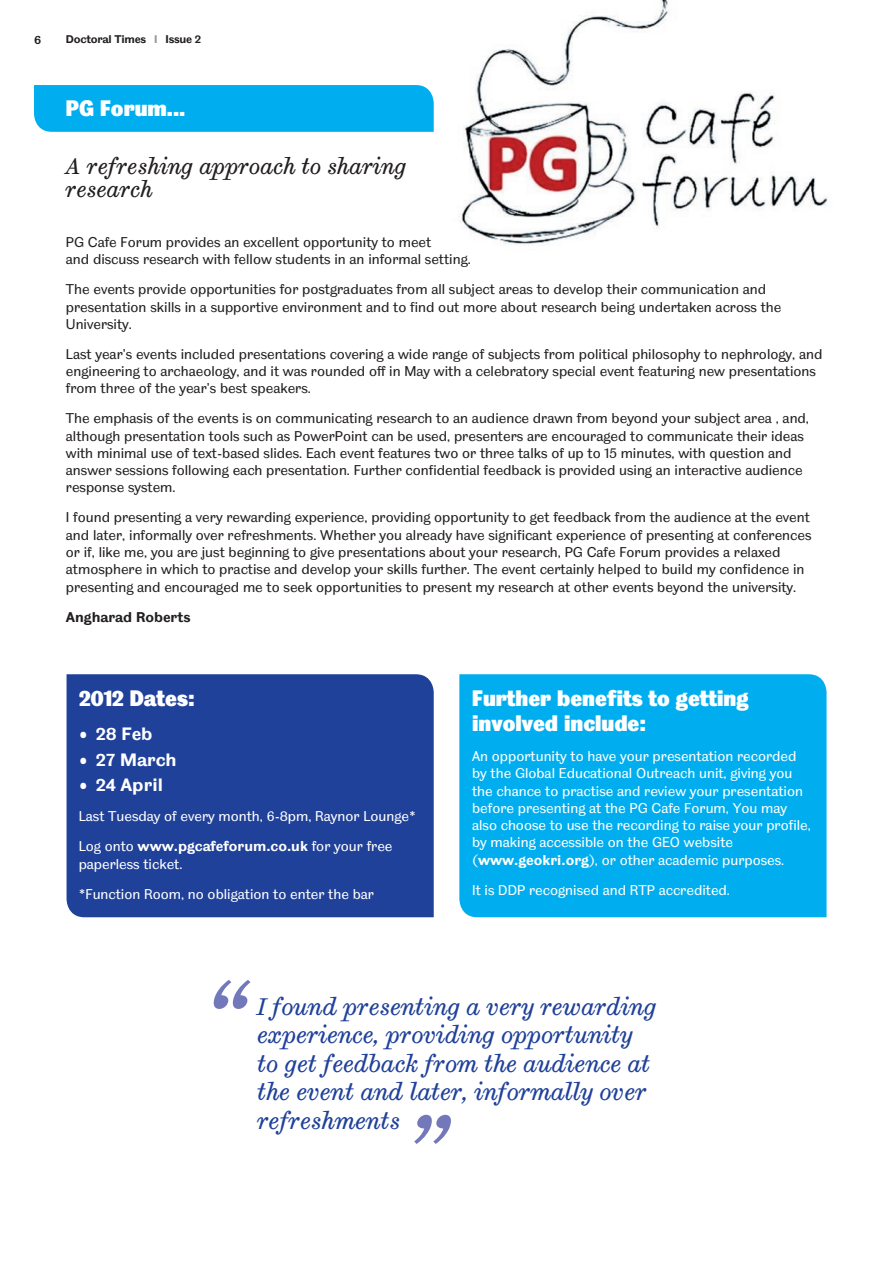
<style>
.page{position:relative;width:893px;height:1263px;background:#fff}
.page>*{position:absolute;margin:0;border:0;box-sizing:border-box;transform-origin:0 0}
.Quotes{font:italic 24px/28.5px "TUOS Stephenson";color:#20419a}
.Body_Text-Blake_9_5{font:22.5px/25.5px "TUOS Pro Blake Display";color:#fff}
.Body_Text-Blake_9_5-2{font:italic 22.5px/22.5px "TUOS Stephenson";color:#231f20}
.Sub_headers_11pt{font:22.5px "TUOS Pro Blake Display";color:#fff}
.Body_Text-Blake_9_5-3{font:700 18px "TUOS Blake";color:#fff}
.Body_Text-Blake_9_5-4{font:14.25px/17.2px "TUOS Blake";color:#231f20}
.Body_Text-Blake_9_5-5{font:14.25px/17.2px "TUOS Blake";color:#fff}
.Body_Text-Blake_9_5-6{font:700 14.25px "TUOS Blake";color:#231f20}
.t1{font:700 12px "TUOS Blake";color:#231f20}
.t2{font:700 11.25px "TUOS Blake";letter-spacing:-.02em;color:#231f20}
.s1{color:#939598}
.s2{font-weight:400;font-size:21px}
.s3{font-weight:700}
</style>
<div class="page">
<div style="left:459px;top:674px;width:367px;height:243px;background:#00aeef"></div>
<div style="left:67px;top:674px;width:367px;height:243px;background:#20419a"></div>
<div style="left:34px;top:85px;width:400px;height:47px;background:#00aeef"></div>
<img style="left:460px;top:0;width:368px;height:244px">
<svg style="left:214px;top:980px;width:36px;height:29px"></svg>
<svg style="left:414px;top:1115px;width:37px;height:29px"></svg>
<p class="t1" style="left:34px;top:32px;width:9px">6</p>
<p class="t2" style="left:66px;top:32px;width:137px">Doctoral Times <span class="s1">I</span> Issue 2</p>
<p class="Body_Text-Blake_9_5" style="left:66px;top:95px;width:121px">PG Forum...</p>
<p class="Body_Text-Blake_9_5-2" style="left:66px;top:155px;width:342px">A refreshing approach to sharing research</p>
<p class="Body_Text-Blake_9_5-4" style="left:66px;top:233px;width:406px">PG Cafe Forum provides an excellent opportunity to meet<br>and discuss research with fellow students in an informal setting.</p>
<p class="Body_Text-Blake_9_5-4" style="left:66px;top:281px;width:717px">The events provide opportunities for postgraduates from all subject areas to develop their communication and presentation skills in a supportive environment and to find out more about research being undertaken across the<br>University.</p>
<p class="Body_Text-Blake_9_5-4" style="left:66px;top:345px;width:758px">Last year’s events included presentations covering a wide range of subjects from political philosophy to nephrology, and engineering to archaeology, and it was rounded off in May with a celebratory special event featuring new presentations from three of the year’s best speakers.</p>
<p class="Body_Text-Blake_9_5-4" style="left:66px;top:410px;width:745px">The emphasis of the events is on communicating research to an audience drawn from beyond your subject area , and, although presentation tools such as PowerPoint can be used, presenters are encouraged to communicate their ideas with minimal use of text-based slides. Each event features two or three talks of up to 15 minutes, with question and answer sessions following each presentation. Further confidential feedback is provided using an interactive audience response system.</p>
<p class="Body_Text-Blake_9_5-4" style="left:66px;top:509px;width:747px">I found presenting a very rewarding experience, providing opportunity to get feedback from the audience at the event and later, informally over refreshments. Whether you already have significant experience of presenting at conferences or if, like me, you are just beginning to give presentations about your research, PG Cafe Forum provides a relaxed atmosphere in which to practise and develop your skills further. The event certainly helped to build my confidence in presenting and encouraged me to seek opportunities to present my research at other events beyond the university.</p>
<p class="Body_Text-Blake_9_5-6" style="left:66px;top:608px;width:126px">Angharad Roberts</p>
<p class="Sub_headers_11pt" style="left:79px;top:684px;width:118px">2012 Dates:</p>
<p class="Body_Text-Blake_9_5-3" style="left:79px;top:722px;width:75px"><span class="s2">•</span> 28 Feb</p>
<p class="Body_Text-Blake_9_5-3" style="left:79px;top:748px;width:100px"><span class="s2">•</span> 27 March</p>
<p class="Body_Text-Blake_9_5-3" style="left:79px;top:774px;width:86px"><span class="s2">•</span> 24 April</p>
<p class="Body_Text-Blake_9_5-5" style="left:79px;top:807px;width:339px">Last Tuesday of every month, 6-8pm, Raynor Lounge*</p>
<p class="Body_Text-Blake_9_5-5" style="left:79px;top:837px;width:315px">Log onto <span class="s3">www.pgcafeforum.co.uk</span> for your free paperless ticket.</p>
<p class="Body_Text-Blake_9_5-5" style="left:79px;top:885px;width:297px">*Function Room, no obligation to enter the bar</p>
<p class="Body_Text-Blake_9_5" style="left:472px;top:685px;width:278px">Further benefits to getting involved include:</p>
<p class="Body_Text-Blake_9_5-5" style="left:472px;top:747px;width:340px">An opportunity to have your presentation recorded by the Global Educational Outreach unit, giving you the chance to practise and review your presentation before presenting at the PG Cafe Forum, You may also choose to use the recording to raise your profile, by making accessible on the GEO website (<span class="s3">www.geokri.org</span>), or other academic purposes.</p>
<p class="Body_Text-Blake_9_5-5" style="left:472px;top:881px;width:259px">It is DDP recognised and RTP accredited.</p>
<p class="Quotes" style="left:257px;top:992px;width:401px">I found presenting a very rewarding experience, providing opportunity to get feedback from the audience at the event and later, informally over refreshments</p>
</div>
